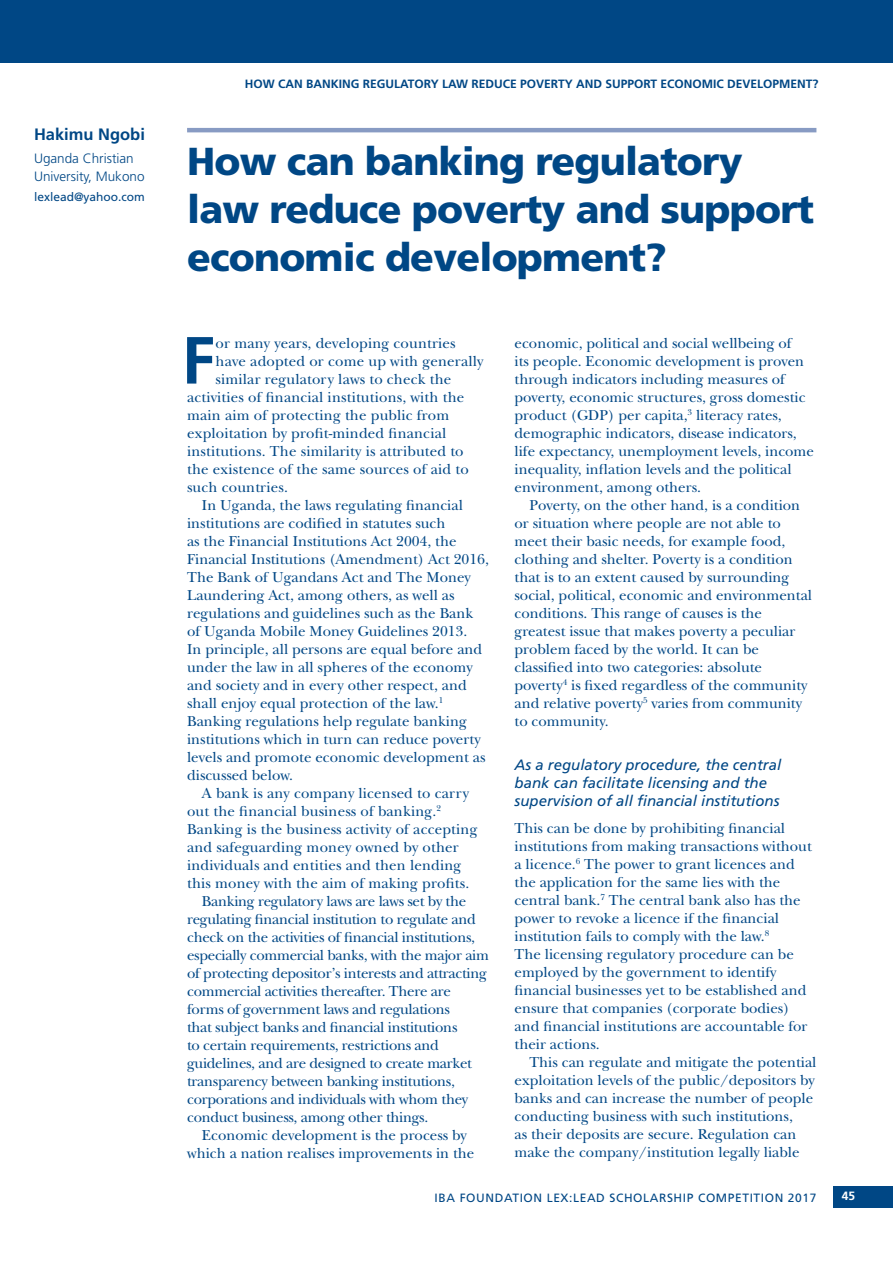
<style>
.page{position:relative;width:893px;height:1263px;background:#fff}
.page>*{position:absolute;margin:0;border:0;box-sizing:border-box;transform-origin:0 0}
.t1{font:700 66.6px "Frutiger";color:#004785}
.t2{font:900 39px/48px "Frutiger";letter-spacing:-.02em;color:#004785}
.t3{font:700 16.5px "Frutiger";color:#004785}
.t4{font:15px/18px "New Baskerville";color:#004785}
.t5{font:15px "New Baskerville";letter-spacing:-.02em;color:#004785}
.t6{font:italic 15px/18px "Frutiger";color:#004785}
.t7{font:300 13.5px/18px "Frutiger";color:#004785}
.t8{font:700 12px "Frutiger";color:#004785}
.t9{font:12px "Frutiger";letter-spacing:.05em;color:#004785}
.t10{font:12px "Frutiger";color:#004785}
.t11{font:700 12px "Frutiger";color:#fff}
</style>
<div class="page">
<div style="left:833px;top:1186px;width:60px;height:22px;background:#004785"></div>
<div style="left:0;top:0;width:893px;height:63px;background:#004785"></div>
<hr style="left:187px;top:128px;width:629px;height:4px;background:#889bc3">
<p class="t3" style="left:34px;top:125px;width:112px">Hakimu Ngobi</p>
<p class="t7" style="left:34px;top:149px;width:112px">Uganda Christian<br>University, Mukono</p>
<p class="t10" style="left:34px;top:190px;width:112px">lexlead@yahoo.com</p>
<p class="t8" style="left:245px;top:77px;width:575px">HOW CAN BANKING REGULATORY LAW REDUCE POVERTY AND SUPPORT ECONOMIC DEVELOPMENT?</p>
<h2 class="t2" style="left:187px;top:137px;width:629px">How can banking regulatory law reduce poverty and support economic development?</h2>
<h1 class="t1" style="left:182px;top:321px;width:35px">F</h1>
<p class="t4" style="left:216px;top:334px;width:242px">or many years, developing countries</p>
<p class="t4" style="left:216px;top:352px;width:269px">have adopted or come up with generally</p>
<p class="t4" style="left:216px;top:370px;width:237px">similar regulatory laws to check the</p>
<p class="t4" style="left:187px;top:388px;width:279px">activities of financial institutions, with the</p>
<p class="t4" style="left:187px;top:406px;width:264px">main aim of protecting the public from</p>
<p class="t4" style="left:187px;top:424px;width:261px">exploitation by profit-minded financial</p>
<p class="t4" style="left:187px;top:442px;width:278px">institutions. The similarity is attributed to</p>
<p class="t4" style="left:187px;top:460px;width:283px">the existence of the same sources of aid to</p>
<p class="t4" style="left:187px;top:478px;width:102px">such countries.</p>
<p class="t4" style="left:202px;top:496px;width:262px">In Uganda, the laws regulating financial</p>
<p class="t4" style="left:187px;top:514px;width:260px">institutions are codified in statutes such</p>
<p class="t4" style="left:187px;top:532px;width:271px">as the Financial Institutions Act 2004, the</p>
<p class="t4" style="left:187px;top:550px;width:303px">Financial Institutions (Amendment) Act 2016,</p>
<p class="t4" style="left:187px;top:568px;width:285px">The Bank of Ugandans Act and The Money</p>
<p class="t4" style="left:187px;top:586px;width:269px">Laundering Act, among others, as well as</p>
<p class="t4" style="left:187px;top:604px;width:288px">regulations and guidelines such as the Bank</p>
<p class="t4" style="left:187px;top:622px;width:282px">of Uganda Mobile Money Guidelines 2013.</p>
<p class="t4" style="left:187px;top:640px;width:297px">In principle, all persons are equal before and</p>
<p class="t4" style="left:187px;top:658px;width:287px">under the law in all spheres of the economy</p>
<p class="t4" style="left:187px;top:676px;width:281px">and society and in every other respect, and</p>
<p class="t4" style="left:187px;top:694px;width:258px">shall enjoy equal protection of the law.<sup>1</sup></p>
<p class="t4" style="left:187px;top:712px;width:281px">Banking regulations help regulate banking</p>
<p class="t4" style="left:187px;top:730px;width:295px">institutions which in turn can reduce poverty</p>
<p class="t4" style="left:187px;top:748px;width:300px">levels and promote economic development as</p>
<p class="t4" style="left:187px;top:766px;width:107px">discussed below.</p>
<p class="t4" style="left:202px;top:784px;width:269px">A bank is any company licensed to carry</p>
<p class="t4" style="left:187px;top:802px;width:255px">out the financial business of banking.<sup>2</sup></p>
<p class="t4" style="left:187px;top:820px;width:292px">Banking is the business activity of accepting</p>
<p class="t4" style="left:187px;top:838px;width:273px">and safeguarding money owned by other</p>
<p class="t4" style="left:187px;top:856px;width:276px">individuals and entities and then lending</p>
<p class="t4" style="left:187px;top:874px;width:284px">this money with the aim of making profits.</p>
<p class="t5" style="left:202px;top:892px;width:266px">Banking regulatory laws are laws set by the</p>
<p class="t5" style="left:187px;top:910px;width:290px">regulating financial institution to regulate and</p>
<p class="t5" style="left:187px;top:928px;width:289px">check on the activities of financial institutions,</p>
<p class="t5" style="left:187px;top:946px;width:303px">especially commercial banks, with the major aim</p>
<p class="t5" style="left:187px;top:964px;width:301px">of protecting depositor’s interests and attracting</p>
<p class="t5" style="left:187px;top:982px;width:265px">commercial activities thereafter. There are</p>
<p class="t5" style="left:187px;top:1000px;width:264px">forms of government laws and regulations</p>
<p class="t5" style="left:187px;top:1018px;width:272px">that subject banks and financial institutions</p>
<p class="t5" style="left:187px;top:1036px;width:253px">to certain requirements, restrictions and</p>
<p class="t5" style="left:187px;top:1054px;width:286px">guidelines, and are designed to create market</p>
<p class="t5" style="left:187px;top:1072px;width:269px">transparency between banking institutions,</p>
<p class="t5" style="left:187px;top:1090px;width:283px">corporations and individuals with whom they</p>
<p class="t5" style="left:187px;top:1108px;width:243px">conduct business, among other things.</p>
<p class="t4" style="left:202px;top:1126px;width:266px">Economic development is the process by</p>
<p class="t4" style="left:187px;top:1144px;width:289px">which a nation realises improvements in the</p>
<p class="t4" style="left:514px;top:334px;width:301px">economic, political and social wellbeing of<br>its people. Economic development is proven through indicators including measures of poverty, economic structures, gross domestic product (GDP) per capita,<sup>3</sup> literacy rates, demographic indicators, disease indicators, life expectancy, unemployment levels, income inequality, inflation levels and the political environment, among others.</p>
<p class="t4" style="left:514px;top:496px;width:299px;text-indent:15px">Poverty, on the other hand, is a condition or situation where people are not able to meet their basic needs, for example food, clothing and shelter. Poverty is a condition that is to an extent caused by surrounding social, political, economic and environmental conditions. This range of causes is the greatest issue that makes poverty a peculiar problem faced by the world. It can be classified into two categories: absolute poverty<sup>4</sup> is fixed regardless of the community and relative poverty<sup>5</sup> varies from community to community.</p>
<p class="t6" style="left:514px;top:756px;width:268px">As a regulatory procedure, the central bank can facilitate licensing and the supervision of all financial institutions</p>
<p class="t4" style="left:514px;top:819px;width:299px">This can be done by prohibiting financial institutions from making transactions without a licence.<sup>6</sup> The power to grant licences and the application for the same lies with the central bank.<sup>7</sup> The central bank also has the power to revoke a licence if the financial institution fails to comply with the law.<sup>8<br></sup>The licensing regulatory procedure can be employed by the government to identify financial businesses yet to be established and ensure that companies (corporate bodies) and financial institutions are accountable for their actions.</p>
<p class="t4" style="left:514px;top:1053px;width:303px;text-indent:15px">This can regulate and mitigate the potential exploitation levels of the public/depositors by banks and can increase the number of people conducting business with such institutions,<br>as their deposits are secure. Regulation can make the company/institution legally liable</p>
<p class="t9" style="left:435px;top:1190px;width:383px">IBA FOUNDATION LEX:LEAD SCHOLARSHIP COMPETITION 2017</p>
<p class="t11" style="left:842px;top:1189px;width:15px">45</p>
</div>
